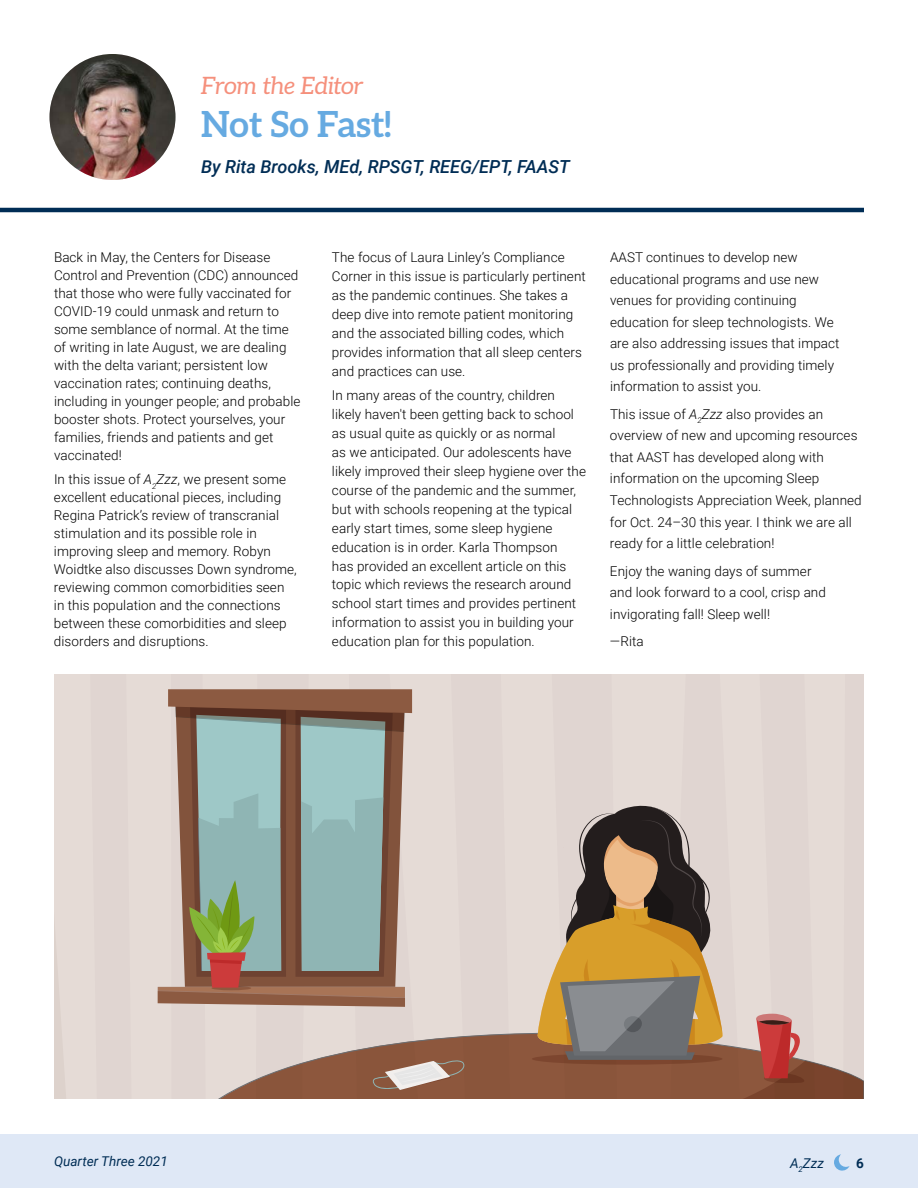
<style>
.page{position:relative;width:918px;height:1188px;background:#fff}
.page>*{position:absolute;margin:0;border:0;box-sizing:border-box;transform-origin:0 0}
.t1{font:700 36px "Aleo";color:#66aae1}
.t2{font:italic 24px "Aleo";color:#f5907c}
.t3{font:italic 500 18px "Roboto";color:#002d55}
.t4{font:300 13.5px/18px "Roboto";letter-spacing:.005em;color:#000}
.t5{font:italic 13.5px "Roboto";color:#002d55}
.t6{font:700 13.5px "Roboto";color:#002d55}
.s1{font-style:italic}
</style>
<div class="page">
<div style="left:0;top:1134px;width:918px;height:54px;background:#dfe8f6"></div>
<svg style="left:834px;top:1154px;width:16px;height:17px"></svg>
<hr style="left:0;top:208px;width:864px;height:4px;background:#002d55">
<img style="left:50px;top:54px;width:126px;height:126px;border-radius:63px">
<div style="left:54px;top:674px;width:810px;height:425px;background:#e5dbd6"></div>
<svg style="left:158px;top:689px;width:706px;height:410px"></svg>
<h2 class="t2" style="left:201px;top:72px;width:164px">From the Editor</h2>
<h1 class="t1" style="left:201px;top:103px;width:192px">Not So Fast!</h1>
<h3 class="t3" style="left:201px;top:154px;width:370px">By Rita Brooks, MEd, RPSGT, REEG/EPT, FAAST</h3>
<p class="t4" style="left:54px;top:248px;width:248px">Back in May, the Centers for Disease Control and Prevention (CDC) announced that those who were fully vaccinated for COVID-19 could unmask and return to some semblance of normal. At the time of writing in late August, we are dealing with the delta variant; persistent low vaccination rates; continuing deaths, including in younger people; and probable booster shots. Protect yourselves, your families, friends and patients and get vaccinated!</p>
<p class="t4" style="left:54px;top:470px;width:244px">In this issue of <span class="s1">A</span><sub>2</sub><span class="s1">Zzz</span>, we present some excellent educational pieces, including Regina Patrick’s review of transcranial stimulation and its possible role in improving sleep and memory. Robyn Woidtke also discusses Down syndrome, reviewing common comorbidities seen in this population and the connections between these comorbidities and sleep disorders and disruptions.</p>
<p class="t4" style="left:332px;top:247px;width:255px;line-height:18.9px">The focus of Laura Linley’s Compliance Corner in this issue is particularly pertinent as the pandemic continues. She takes a deep dive into remote patient monitoring and the associated billing codes, which provides information that all sleep centers and practices can use.</p>
<p class="t4" style="left:332px;top:386px;width:255px;line-height:18.9px">In many areas of the country, children likely haven't been getting back to school as usual quite as quickly or as normal<br>as we anticipated. Our adolescents have likely improved their sleep hygiene over the course of the pandemic and the summer, but with schools reopening at the typical early start times, some sleep hygiene education is in order. Karla Thompson<br>has provided an excellent article on this topic which reviews the research around school start times and provides pertinent information to assist you in building your education plan for this population.</p>
<p class="t4" style="left:610px;top:246px;width:231px;line-height:21.6px">AAST continues to develop new educational programs and use new venues for providing continuing education for sleep technologists. We are also addressing issues that impact us professionally and providing timely information to assist you.</p>
<p class="t4" style="left:610px;top:403px;width:253px;line-height:21.6px">This issue of <span class="s1">A</span><sub>2</sub><span class="s1">Zzz</span> also provides an overview of new and upcoming resources that AAST has developed along with information on the upcoming Sleep Technologists Appreciation Week, planned for Oct. 24–30 this year. I think we are all ready for a little celebration!</p>
<p class="t4" style="left:610px;top:559px;width:217px;line-height:21.6px">Enjoy the waning days of summer and look forward to a cool, crisp and invigorating fall! Sleep well!</p>
<p class="t4" style="left:610px;top:632px;width:35px">—Rita</p>
<p class="t5" style="left:54px;top:1152px;width:115px">Quarter Three 2021</p>
<p class="t6" style="left:856px;top:1153px;width:9px">6</p>
<p class="t5" style="left:790px;top:1153px;width:35px">A<sub>2</sub>Zzz</p>
</div>
